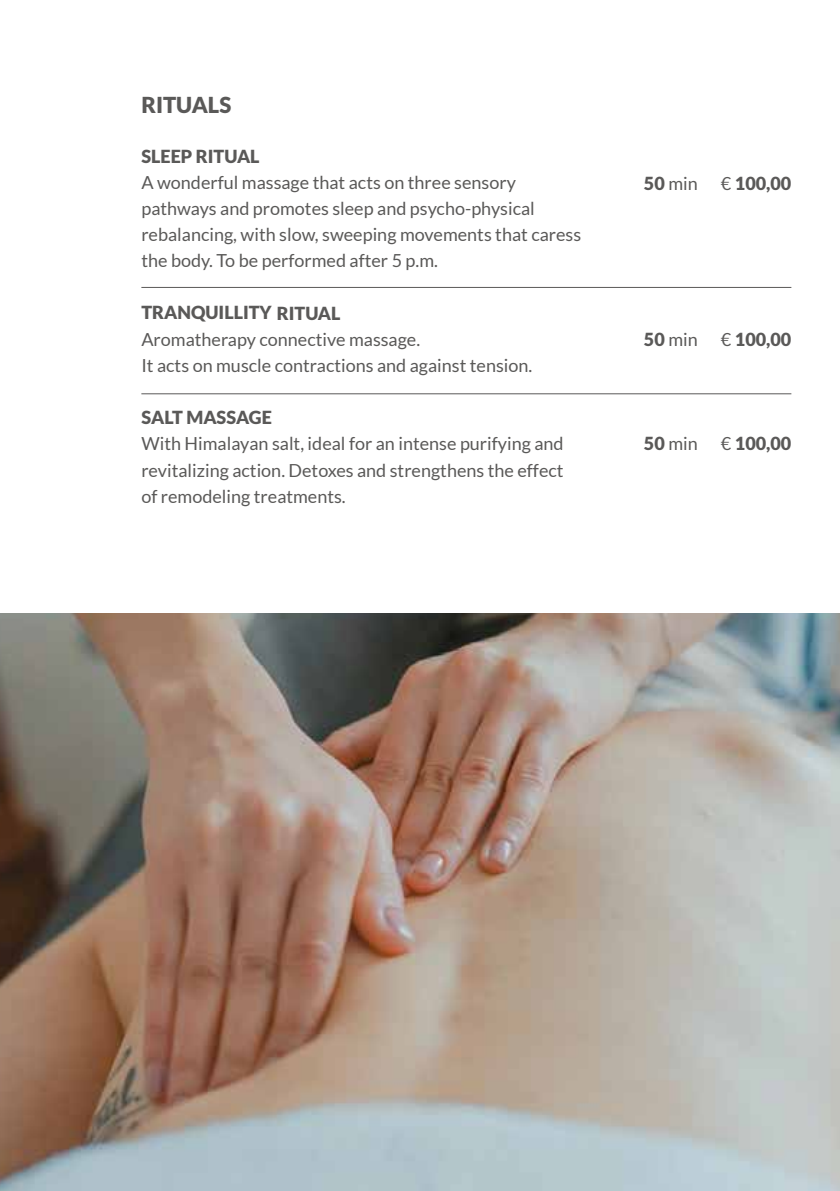
<style>
.page{position:relative;width:840px;height:1191px;background:#fff}
.page>*{position:absolute;margin:0;border:0;box-sizing:border-box;transform-origin:0 0}
.t1{font:900 22px "Lato";color:#5a5958}
.t2{font:18px/26px "Lato";color:#5a5958}
.t3{font:900 18px "Lato";color:#5a5958}
.s1{font-weight:900}
.s2{font-weight:400}
</style>
<div class="page">
<img style="left:0;top:613px;width:839px;height:578px">
<hr style="left:141px;top:287px;width:650px;height:1px;background:#5a5958">
<hr style="left:141px;top:393px;width:650px;height:1px;background:#5a5958">
<p class="t1" style="left:141px;top:92px;width:91px">RITUALS</p>
<p class="t3" style="left:141px;top:146px;width:120px">SLEEP RITUAL</p>
<p class="t2" style="left:141px;top:169px;width:441px">A wonderful massage that acts on three sensory pathways and promotes sleep and psycho-physical rebalancing, with slow, sweeping movements that caress the body. To be performed after 5 p.m.</p>
<p class="t3" style="left:141px;top:302px;width:201px">TRANQUILLITY RITUAL</p>
<p class="t2" style="left:141px;top:326px;width:392px">Aromatherapy connective massage.<br>It acts on muscle contractions and against tension.</p>
<p class="t3" style="left:141px;top:407px;width:132px">SALT MASSAGE</p>
<p class="t2" style="left:141px;top:431px;width:423px;text-align:justify">With Himalayan salt, ideal for an intense purifying and revitalizing action. Detoxes and strengthens the effect of remodeling treatments.</p>
<p class="t2" style="left:643px;top:171px;width:55px"><span class="s1">50</span> min</p>
<p class="t3" style="left:720px;top:173px;width:72px"><span class="s2">€</span> 100,00</p>
<p class="t2" style="left:643px;top:326px;width:55px"><span class="s1">50</span> min</p>
<p class="t3" style="left:720px;top:329px;width:72px"><span class="s2">€</span> 100,00</p>
<p class="t2" style="left:643px;top:431px;width:55px"><span class="s1">50</span> min</p>
<p class="t3" style="left:720px;top:433px;width:72px"><span class="s2">€</span> 100,00</p>
</div>
